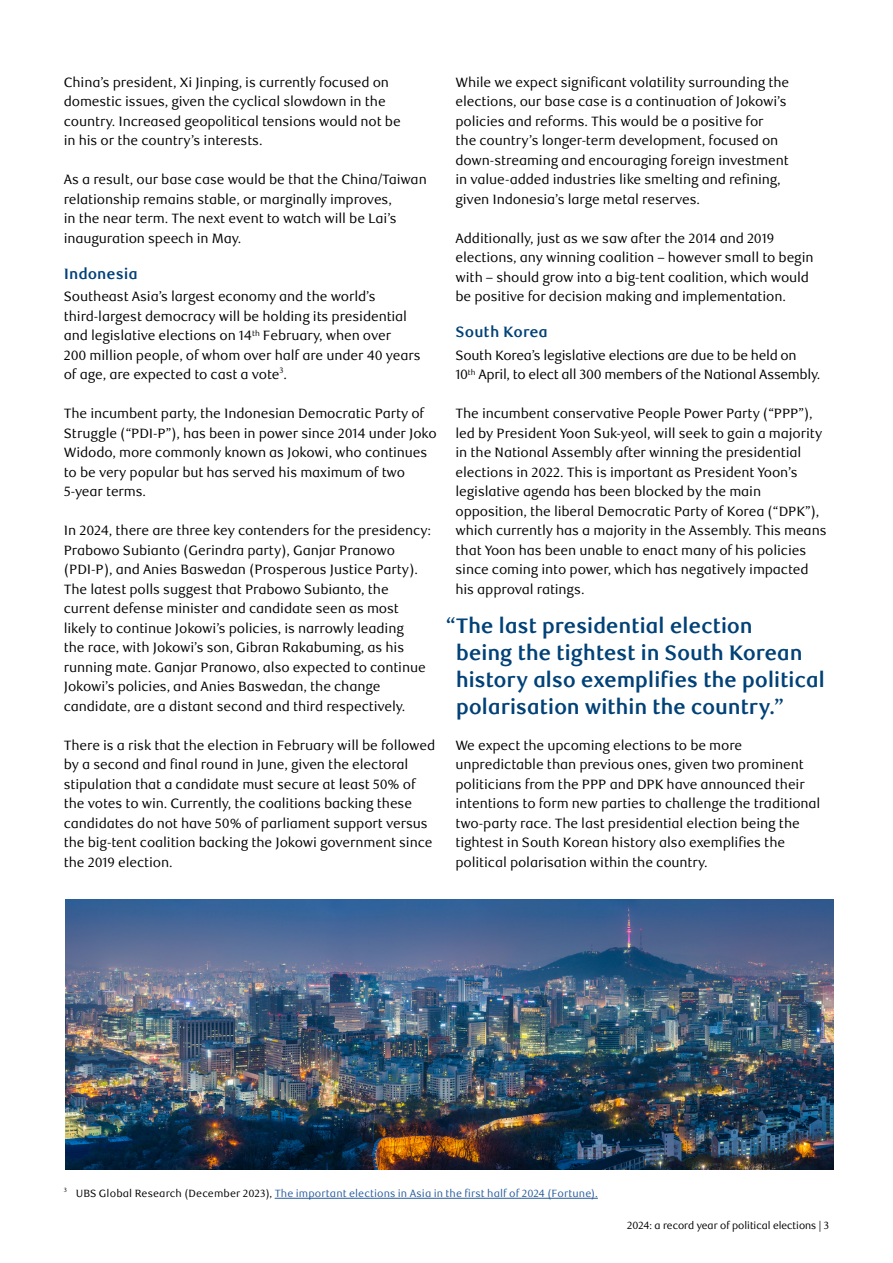
<style>
.page{position:relative;width:893px;height:1263px;background:#fff}
.page>*{position:absolute;margin:0;border:0;box-sizing:border-box;transform-origin:0 0}
.t1{font:700 21px/27px "RBC Text";letter-spacing:-.015em;color:#004177}
.t2{font:700 15px "RBC Text";color:#004177}
.t3{font:13.5px/19.5px "RBC Text";letter-spacing:-.01em;color:#000}
.t4{font:10.5px "RBC Text";letter-spacing:.01em;color:#275b9b}
.t5{font:10.5px "RBC Display";color:#000}
.t6{font:6.15px "RBC Text";color:#000}
.s1{color:#000}
</style>
<div class="page">
<hr style="left:275px;top:1198px;width:323px;height:1px;background:#275b9b">
<img style="left:65px;top:899px;width:768px;height:270px">
<p class="t3" style="left:64px;top:73px;width:338px">China’s president, Xi Jinping, is currently focused on domestic issues, given the cyclical slowdown in the country. Increased geopolitical tensions would not be in his or the country’s interests.</p>
<p class="t3" style="left:64px;top:170px;width:364px">As a result, our base case would be that the China/Taiwan relationship remains stable, or marginally improves,<br>in the near term. The next event to watch will be Lai’s inauguration speech in May.</p>
<p class="t2" style="left:64px;top:265px;width:76px">Indonesia</p>
<p class="t3" style="left:64px;top:287px;width:358px">Southeast Asia’s largest economy and the world’s third-largest democracy will be holding its presidential and legislative elections on 14<sup>th</sup> February, when over<br>200 million people, of whom over half are under 40 years of age, are expected to cast a vote<sup>3</sup>.</p>
<p class="t3" style="left:64px;top:404px;width:375px">The incumbent party, the Indonesian Democratic Party of Struggle (“PDI-P”), has been in power since 2014 under Joko Widodo, more commonly known as Jokowi, who continues to be very popular but has served his maximum of two 5-year terms.</p>
<p class="t3" style="left:64px;top:521px;width:369px">In 2024, there are three key contenders for the presidency:<br>Prabowo Subianto (Gerindra party), Ganjar Pranowo (PDI-P), and Anies Baswedan (Prosperous Justice Party).<br>The latest polls suggest that Prabowo Subianto, the current defense minister and candidate seen as most likely to continue Jokowi’s policies, is narrowly leading<br>the race, with Jokowi’s son, Gibran Rakabuming, as his running mate. Ganjar Pranowo, also expected to continue Jokowi’s policies, and Anies Baswedan, the change candidate, are a distant second and third respectively.</p>
<p class="t3" style="left:64px;top:735px;width:373px">There is a risk that the election in February will be followed by a second and final round in June, given the electoral stipulation that a candidate must secure at least 50% of the votes to win. Currently, the coalitions backing these candidates do not have 50% of parliament support versus the big-tent coalition backing the Jokowi government since the 2019 election.</p>
<p class="t3" style="left:455px;top:72px;width:335px">While we expect significant volatility surrounding the elections, our base case is a continuation of Jokowi’s policies and reforms. This would be a positive for<br>the country’s longer-term development, focused on down-streaming and encouraging foreign investment in value-added industries like smelting and refining, given Indonesia’s large metal reserves.</p>
<p class="t3" style="left:455px;top:228px;width:360px">Additionally, just as we saw after the 2014 and 2019 elections, any winning coalition – however small to begin with – should grow into a big-tent coalition, which would be positive for decision making and implementation.</p>
<p class="t2" style="left:455px;top:323px;width:94px">South Korea</p>
<p class="t3" style="left:455px;top:346px;width:366px">South Korea’s legislative elections are due to be held on<br>10<sup>th</sup> April, to elect all 300 members of the National Assembly.</p>
<p class="t3" style="left:455px;top:404px;width:373px">The incumbent conservative People Power Party (“PPP”), led by President Yoon Suk-yeol, will seek to gain a majority in the National Assembly after winning the presidential elections in 2022. This is important as President Yoon’s legislative agenda has been blocked by the main opposition, the liberal Democratic Party of Korea (“DPK”), which currently has a majority in the Assembly. This means that Yoon has been unable to enact many of his policies since coming into power, which has negatively impacted his approval ratings.</p>
<h1 class="t1" style="left:456px;top:612px;width:371px;text-indent:-10px">“The last presidential election<br>being the tightest in South Korean history also exemplifies the political polarisation within the country.”</h1>
<p class="t3" style="left:455px;top:735px;width:366px">We expect the upcoming elections to be more unpredictable than previous ones, given two prominent politicians from the PPP and DPK have announced their intentions to form new parties to challenge the traditional two-party race. The last presidential election being the tightest in South Korean history also exemplifies the political polarisation within the country.</p>
<p class="t6" style="left:64px;top:1186px;width:5px">3</p>
<p class="t4" style="left:76px;top:1187px;width:524px"><span class="s1">UBS Global Research (December 2023),</span> The important elections in Asia in the first half of 2024 (Fortune).</p>
<p class="t5" style="left:627px;top:1219px;width:203px">2024: a record year of political elections | 3</p>
</div>
